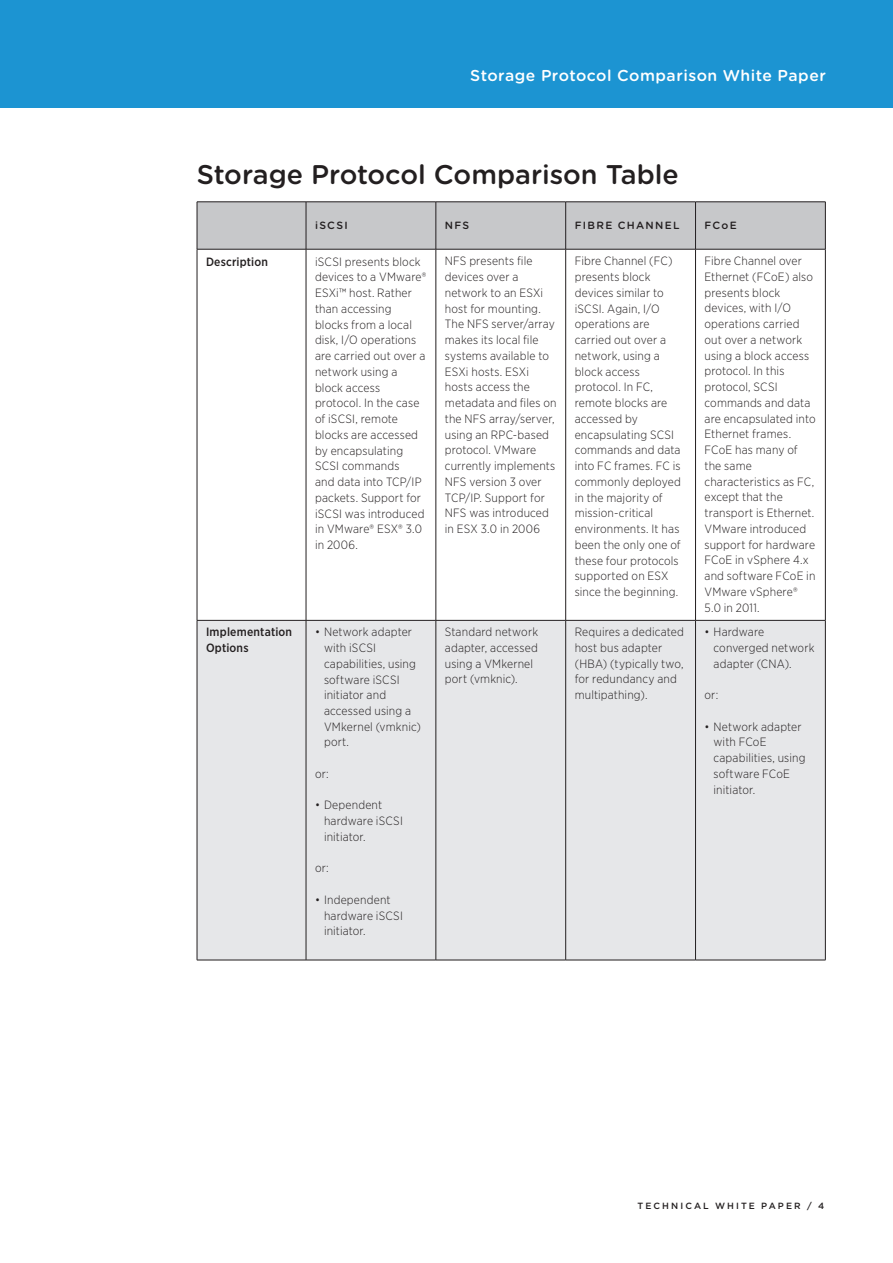
<style>
.page{position:relative;width:893px;height:1263px;background:#fff}
.page>*{position:absolute;margin:0;border:0;box-sizing:border-box;transform-origin:0 0}
.t1{font:500 27px "Gotham Rounded";letter-spacing:-.005em;color:#231f20}
.t2{font:500 15.75px "Gotham Rounded";letter-spacing:.03em;color:#fff}
.t3{font:300 12px/15.8px "Gotham Narrow";letter-spacing:.015em;color:#231f20}
.t4{font:500 12px/15.8px "Gotham Narrow";letter-spacing:.015em;color:#231f20}
.t5{font:500 10.5px "Gotham Rounded";letter-spacing:.125em;color:#231f20}
.t6{font:500 9px "Gotham";letter-spacing:.23em;color:#231f20}
</style>
<div class="page">
<div style="left:0;top:0;width:893px;height:108px;background:#1c94d2"></div>
<div style="left:198px;top:203px;width:627px;height:46px;background:#c7c8ca"></div>
<div style="left:198px;top:621px;width:627px;height:339px;background:#e6e7e9"></div>
<hr style="left:306px;top:202px;width:1px;height:47px;background:#231f20">
<hr style="left:436px;top:202px;width:1px;height:47px;background:#231f20">
<hr style="left:565px;top:202px;width:1px;height:47px;background:#231f20">
<hr style="left:695px;top:202px;width:1px;height:47px;background:#231f20">
<hr style="left:306px;top:249px;width:1px;height:371px;background:#231f20">
<hr style="left:436px;top:249px;width:1px;height:371px;background:#231f20">
<hr style="left:565px;top:249px;width:1px;height:371px;background:#231f20">
<hr style="left:695px;top:249px;width:1px;height:371px;background:#231f20">
<hr style="left:197px;top:620px;width:109px;height:1px;background:#231f20">
<hr style="left:306px;top:620px;width:130px;height:1px;background:#231f20">
<hr style="left:306px;top:620px;width:1px;height:340px;background:#231f20">
<hr style="left:436px;top:620px;width:130px;height:1px;background:#231f20">
<hr style="left:436px;top:620px;width:1px;height:340px;background:#231f20">
<hr style="left:566px;top:620px;width:129px;height:1px;background:#231f20">
<hr style="left:565px;top:620px;width:1px;height:340px;background:#231f20">
<hr style="left:695px;top:620px;width:130px;height:1px;background:#231f20">
<hr style="left:695px;top:620px;width:1px;height:340px;background:#231f20">
<hr style="left:197px;top:960px;width:109px;height:1px;background:#231f20">
<hr style="left:306px;top:960px;width:130px;height:1px;background:#231f20">
<hr style="left:436px;top:960px;width:130px;height:1px;background:#231f20">
<hr style="left:566px;top:960px;width:129px;height:1px;background:#231f20">
<hr style="left:695px;top:960px;width:130px;height:1px;background:#231f20">
<hr style="left:197px;top:249px;width:1px;height:371px;background:#231f20">
<hr style="left:825px;top:249px;width:1px;height:371px;background:#231f20">
<hr style="left:197px;top:620px;width:1px;height:340px;background:#231f20">
<hr style="left:825px;top:620px;width:1px;height:340px;background:#231f20">
<hr style="left:197px;top:202px;width:109px;height:1px;background:#231f20">
<hr style="left:197px;top:202px;width:1px;height:47px;background:#231f20">
<hr style="left:306px;top:202px;width:130px;height:1px;background:#231f20">
<hr style="left:436px;top:202px;width:130px;height:1px;background:#231f20">
<hr style="left:566px;top:202px;width:129px;height:1px;background:#231f20">
<hr style="left:695px;top:202px;width:130px;height:1px;background:#231f20">
<hr style="left:825px;top:202px;width:1px;height:47px;background:#231f20">
<hr style="left:197px;top:249px;width:109px;height:1px;background:#231f20">
<hr style="left:306px;top:249px;width:130px;height:1px;background:#231f20">
<hr style="left:436px;top:249px;width:130px;height:1px;background:#231f20">
<hr style="left:566px;top:249px;width:129px;height:1px;background:#231f20">
<hr style="left:695px;top:249px;width:130px;height:1px;background:#231f20">
<h2 class="t2" style="left:470px;top:64px;width:357px">Storage Protocol Comparison White Paper</h2>
<h1 class="t1" style="left:197px;top:155px;width:484px">Storage Protocol Comparison Table</h1>
<p class="t5" style="left:315px;top:218px;width:34px">iSCSI</p>
<p class="t5" style="left:445px;top:218px;width:26px">NFS</p>
<p class="t5" style="left:575px;top:218px;width:106px">Fi bre Chann el</p>
<p class="t5" style="left:704px;top:218px;width:32px">FCoE</p>
<p class="t4" style="left:206px;top:253px;width:63px">Description</p>
<p class="t3" style="left:315px;top:253px;width:113px">iSCSI presents block devices to a VMware®<br>ESXi™ host. Rather than accessing blocks from a local disk, I/O operations are carried out over a network using a block access protocol. In the case of iSCSI, remote blocks are accessed by encapsulating<br>SCSI commands<br>and data into TCP/IP packets. Support for iSCSI was introduced in VMware® ESX® 3.0 in 2006.</p>
<p class="t3" style="left:445px;top:253px;width:113px">NFS presents file devices over a network to an ESXi host for mounting.<br>The NFS server/array makes its local file systems available to<br>ESXi hosts. ESXi hosts access the metadata and files on the NFS array/server, using an RPC-based protocol. VMware currently implements<br>NFS version 3 over<br>TCP/IP. Support for<br>NFS was introduced in ESX 3.0 in 2006</p>
<p class="t3" style="left:575px;top:253px;width:108px">Fibre Channel (FC) presents block devices similar to iSCSI. Again, I/O operations are carried out over a network, using a block access protocol. In FC, remote blocks are accessed by encapsulating SCSI commands and data into FC frames. FC is commonly deployed in the majority of mission-critical environments. It has been the only one of these four protocols supported on ESX since the beginning.</p>
<p class="t3" style="left:704px;top:253px;width:113px">Fibre Channel over<br>Ethernet (FCoE) also presents block devices, with I/O operations carried out over a network using a block access protocol. In this protocol, SCSI commands and data are encapsulated into<br>Ethernet frames.<br>FCoE has many of the same characteristics as FC, except that the transport is Ethernet.<br>VMware introduced support for hardware<br>FCoE in vSphere 4.x and software FCoE in<br>VMware vSphere®<br>5.0 in 2011.</p>
<p class="t4" style="left:206px;top:624px;width:88px">Implementation<br>Options</p>
<p class="t3" style="left:324px;top:624px;width:98px;text-indent:-9px">• Network adapter with iSCSI capabilities, using software iSCSI initiator and accessed using a<br>VMkernel (vmknic) port.</p>
<p class="t3" style="left:315px;top:766px;width:15px">or:</p>
<p class="t3" style="left:324px;top:797px;width:80px;text-indent:-9px">• Dependent hardware iSCSI initiator.</p>
<p class="t3" style="left:315px;top:860px;width:15px">or:</p>
<p class="t3" style="left:324px;top:891px;width:80px;text-indent:-9px">• Independent hardware iSCSI initiator.</p>
<p class="t3" style="left:445px;top:624px;width:95px">Standard network adapter, accessed using a VMkernel port (vmknic).</p>
<p class="t3" style="left:575px;top:624px;width:111px">Requires a dedicated host bus adapter (HBA) (typically two, for redundancy and multipathing).</p>
<p class="t3" style="left:713px;top:624px;width:102px;text-indent:-9px">• Hardware converged network adapter (CNA).</p>
<p class="t3" style="left:704px;top:687px;width:15px">or:</p>
<p class="t3" style="left:713px;top:718px;width:93px;text-indent:-9px">• Network adapter with FCoE capabilities, using software FCoE initiator.</p>
<p class="t6" style="left:638px;top:1200px;width:188px">TECHNICAL WHITE PAP ER / 4</p>
</div>
